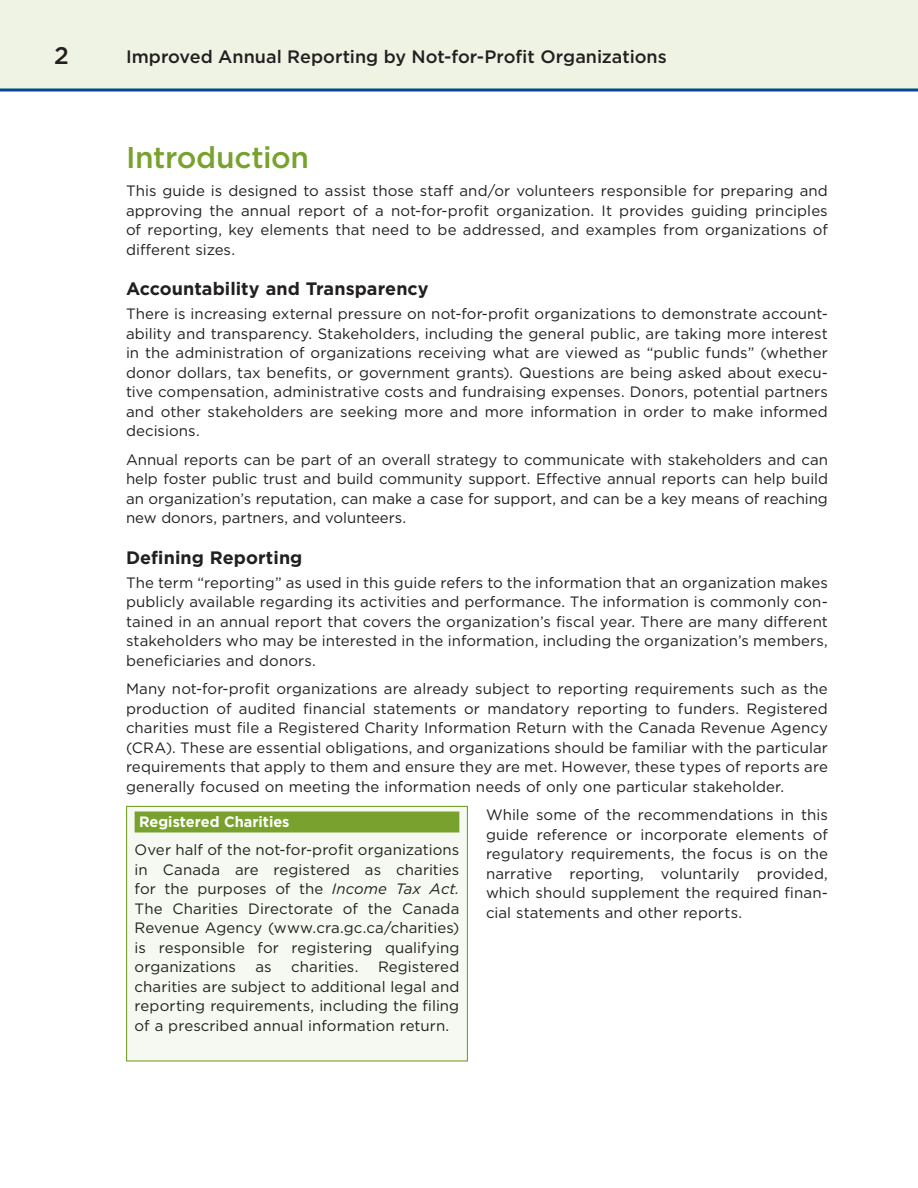
<style>
.page{position:relative;width:918px;height:1188px;background:#fff}
.page>*{position:absolute;margin:0;border:0;box-sizing:border-box;transform-origin:0 0}
.Head1{font:500 30px "Gotham";letter-spacing:-.01em;color:#78a22d}
.t1{font:500 24px "Gotham";color:#231f20}
.t2{font:500 18px "Gotham";color:#231f20}
.Sub_Heads{font:700 18px "Gotham";letter-spacing:.005em;color:#231f20}
.Body{font:15px/19.5px "Gotham";letter-spacing:.005em;color:#231f20;text-align:justify}
.s1{font-weight:700;color:#fff}
.s2{font-style:italic}
</style>
<div class="page">
<div style="left:0;top:0;width:918px;height:90px;background:#eef3e3"></div>
<svg style="left:0;top:88px;width:917px;height:4px;background:#3e74a8"></svg>
<div style="left:127px;top:806px;width:340px;height:255px;background:#f5f9f1"></div>
<div style="left:135px;top:812px;width:324px;height:21px;background:#78a22d"></div>
<div style="left:126px;top:806px;width:342px;height:256px;border:1px solid #78a22d"></div>
<p class="t1" style="left:54px;top:39px;width:16px">2</p>
<p class="t2" style="left:126px;top:45px;width:542px">Improved Annual Reporting by Not-for-Profit Organizations</p>
<p class="Head1" style="left:126px;top:138px;width:185px">Introduction</p>
<p class="Body" style="left:126px;top:181px;width:704px">This guide is designed to assist those staff and/or volunteers responsible for preparing and approving the annual report of a not-for-profit organization. It provides guiding principles of reporting, key elements that need to be addressed, and examples from organizations of different sizes.</p>
<p class="Sub_Heads" style="left:126px;top:277px;width:304px">Accountability and Transparency</p>
<p class="Body" style="left:126px;top:304px;width:704px">There is increasing external pressure on not-for-profit organizations to demonstrate account&shy;ability and transparency. Stakeholders, including the general public, are taking more interest in the administration of organizations receiving what are viewed as “public funds” (whether donor dollars, tax benefits, or government grants). Questions are being asked about execu&shy;tive compensation, administrative costs and fundraising expenses. Donors, potential partners and other stakeholders are seeking more and more information in order to make informed decisions.</p>
<p class="Body" style="left:126px;top:450px;width:704px">Annual reports can be part of an overall strategy to communicate with stakeholders and can help foster public trust and build community support. Effective annual reports can help build an organization’s reputation, can make a case for support, and can be a key means of reaching new donors, partners, and volunteers.</p>
<p class="Sub_Heads" style="left:126px;top:546px;width:178px">Defining Reporting</p>
<p class="Body" style="left:126px;top:573px;width:704px">The term “reporting” as used in this guide refers to the information that an organization makes publicly available regarding its activities and performance. The information is commonly con&shy;tained in an annual report that covers the organization’s fiscal year. There are many different stakeholders who may be interested in the information, including the organization’s members, beneficiaries and donors.</p>
<p class="Body" style="left:126px;top:679px;width:704px">Many not-for-profit organizations are already subject to reporting requirements such as the production of audited financial statements or mandatory reporting to funders. Registered charities must file a Registered Charity Information Return with the Canada Revenue Agency (CRA). These are essential obligations, and organizations should be familiar with the particular requirements that apply to them and ensure they are met. However, these types of reports are generally focused on meeting the information needs of only one particular stakeholder.</p>
<p class="Body" style="left:135px;top:807px;width:326px;line-height:28.5px;text-indent:4px"><span class="s1">Registered Charities<br></span>Over half of the not-for-profit organizations</p>
<p class="Body" style="left:135px;top:859px;width:326px">in Canada are registered as charities for the purposes of the <span class="s2">Income Tax Act.<br></span>The Charities Directorate of the Canada Revenue Agency (www.cra.gc.ca/charities) is responsible for registering qualifying organizations</p>
<p class="Body" style="left:486px;top:805px;width:344px">While some of the recommendations in this guide reference or incorporate elements of regulatory requirements, the focus is on the narrative reporting, voluntarily provided, which should supplement the required finan&shy;cial statements and other reports.</p>
<p class="Body" style="left:135px;top:957px;width:326px;text-indent:243px">Registered charities are subject to additional legal and reporting requirements, including the filing of a prescribed annual information return.</p>
<p class="Body" style="left:256px;top:957px;width:18px">as</p>
<p class="Body" style="left:291px;top:957px;width:69px">charities.</p>
</div>
